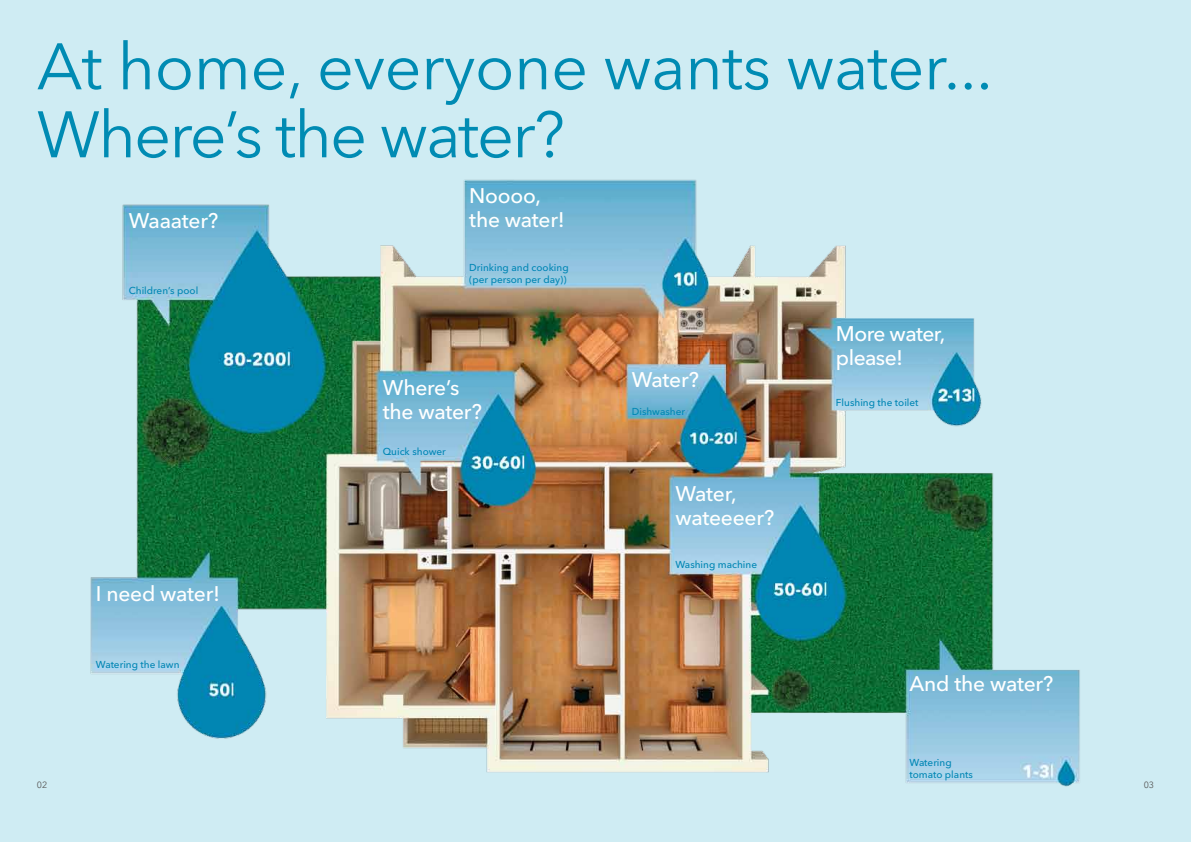
<style>
.page{position:relative;width:1191px;height:842px;background:#cfecf3}
.page>*{position:absolute;margin:0;border:0;box-sizing:border-box;transform-origin:0 0}
.t1{font:65px/68px "Avenir Next LT Pro";letter-spacing:-.01em;color:#008bb3}
.t2{font:500 21px/24px "Avenir Next LT Pro";letter-spacing:-.01em;color:#fff}
.t3{font:500 10px/12px "Avenir Next LT Pro";color:#0086b4}
.t4{font:9px "Avenir Next LT Pro";color:#575756}
</style>
<div class="page">
<img style="left:90px;top:179px;width:990px;height:608px">
<h1 class="t1" style="left:37px;top:33px;width:957px">At home, everyone wants water...<br>Where’s the water?</h1>
<h2 class="t2" style="left:129px;top:209px;width:91px">Waaater?</h2>
<p class="t3" style="left:129px;top:284px;width:71px">Children’s pool</p>
<h2 class="t2" style="left:96px;top:582px;width:126px">I need water!</h2>
<p class="t3" style="left:96px;top:659px;width:85px">Watering the lawn</p>
<h2 class="t2" style="left:469px;top:184px;width:97px">N oooo, the water!</h2>
<p class="t3" style="left:469px;top:262px;width:101px">Drinking and cooking (per person per day))</p>
<h2 class="t2" style="left:383px;top:375px;width:101px">Where’s the water?</h2>
<p class="t3" style="left:383px;top:446px;width:65px">Quick shower</p>
<h2 class="t2" style="left:632px;top:368px;width:69px">Water?</h2>
<p class="t3" style="left:632px;top:405px;width:55px">Dishwasher</p>
<h2 class="t2" style="left:675px;top:481px;width:100px">Water, wateeeer?</h2>
<p class="t3" style="left:675px;top:559px;width:83px">Washing machine</p>
<h2 class="t2" style="left:836px;top:321px;width:111px">More water, please!</h2>
<p class="t3" style="left:836px;top:396px;width:84px">Flushing the toilet</p>
<h2 class="t2" style="left:909px;top:672px;width:145px">And the water?</h2>
<p class="t3" style="left:909px;top:756px;width:65px">Watering tomato plants</p>
<p class="t4" style="left:37px;top:780px;width:12px">02</p>
<p class="t4" style="left:1143px;top:780px;width:12px">03</p>
</div>
